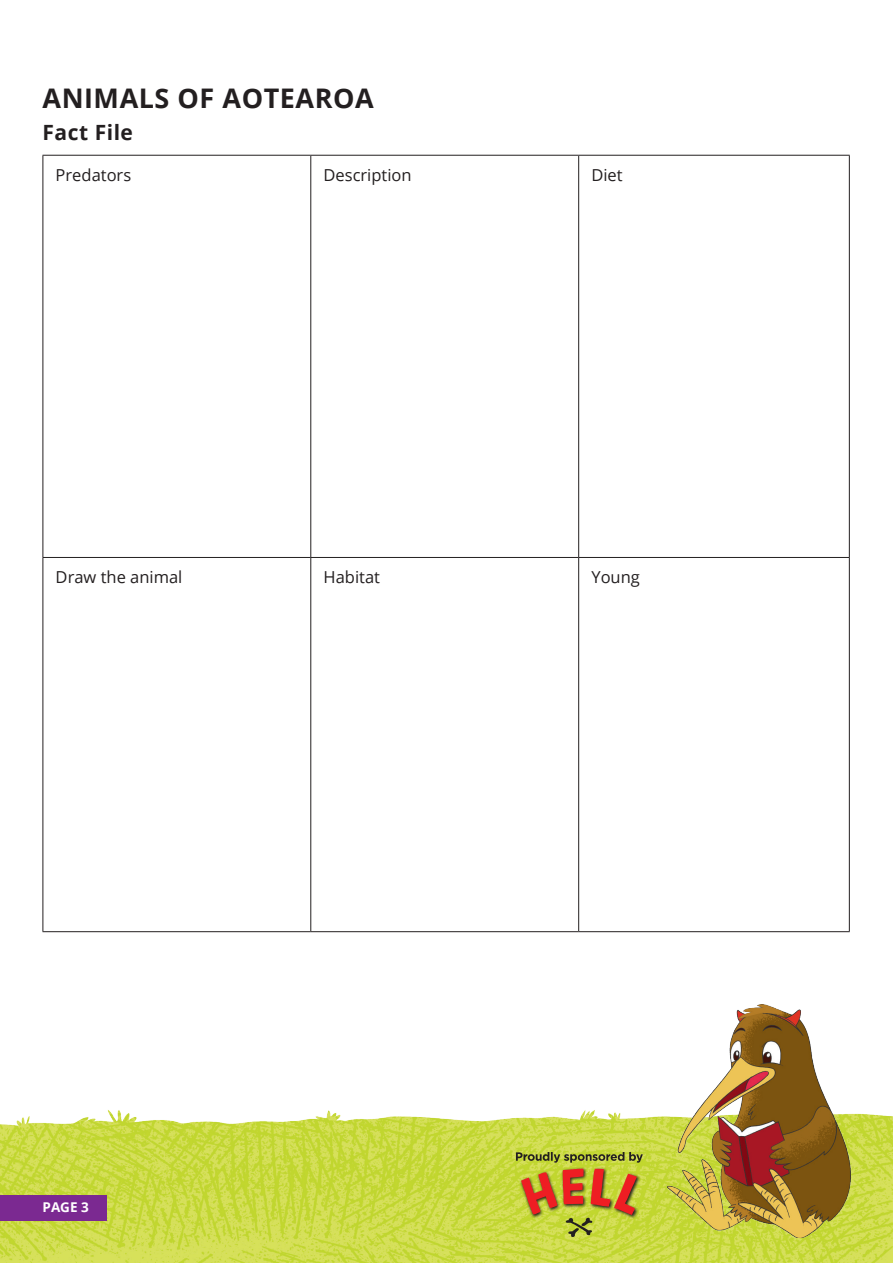
<style>
.page{position:relative;width:893px;height:1263px;background:#fff}
.page>*{position:absolute;margin:0;border:0;box-sizing:border-box;transform-origin:0 0}
.Heading{font:700 27px "Open Sans";letter-spacing:.02em;color:#231f20}
.Subber{font:700 21px "Open Sans";letter-spacing:.025em;color:#231f20}
.text{font:16.5px "Open Sans";color:#231f20}
.t1{font:700 13.5px "Open Sans";color:#fff}
</style>
<div class="page">
<img style="left:0;top:1110px;width:893px;height:153px">
<svg style="left:519px;top:1167px;width:122px;height:52px"></svg>
<svg style="left:521px;top:1169px;width:116px;height:68px"></svg>
<svg style="left:516px;top:1152px;width:127px;height:11px"></svg>
<img style="left:667px;top:1005px;width:183px;height:232px">
<div style="left:0;top:1194px;width:107px;height:26px;background:#7b2991"></div>
<hr style="left:43px;top:155px;width:268px;height:1px;background:#231f20">
<hr style="left:43px;top:156px;width:1px;height:401px;background:#231f20">
<hr style="left:311px;top:155px;width:268px;height:1px;background:#231f20">
<hr style="left:310px;top:156px;width:1px;height:401px;background:#231f20">
<hr style="left:579px;top:155px;width:271px;height:1px;background:#231f20">
<hr style="left:578px;top:156px;width:1px;height:401px;background:#231f20">
<hr style="left:849px;top:156px;width:1px;height:401px;background:#231f20">
<hr style="left:43px;top:557px;width:268px;height:1px;background:#231f20">
<hr style="left:43px;top:558px;width:1px;height:373px;background:#231f20">
<hr style="left:311px;top:557px;width:268px;height:1px;background:#231f20">
<hr style="left:310px;top:558px;width:1px;height:373px;background:#231f20">
<hr style="left:579px;top:557px;width:271px;height:1px;background:#231f20">
<hr style="left:578px;top:558px;width:1px;height:373px;background:#231f20">
<hr style="left:849px;top:558px;width:1px;height:373px;background:#231f20">
<hr style="left:43px;top:931px;width:268px;height:1px;background:#231f20">
<hr style="left:311px;top:931px;width:268px;height:1px;background:#231f20">
<hr style="left:579px;top:931px;width:271px;height:1px;background:#231f20">
<p class="Heading" style="left:43px;top:79px;width:333px">ANIMALS OF AOTEAROA</p>
<p class="Subber" style="left:43px;top:118px;width:92px">Fact File</p>
<p class="text" style="left:56px;top:163px;width:77px">Predators</p>
<p class="text" style="left:324px;top:163px;width:90px">Description</p>
<p class="text" style="left:591px;top:163px;width:33px">Diet</p>
<p class="text" style="left:56px;top:565px;width:128px">Draw the animal</p>
<p class="text" style="left:324px;top:565px;width:58px">Habitat</p>
<p class="text" style="left:591px;top:565px;width:50px">Young</p>
<p class="t1" style="left:43px;top:1197px;width:48px">PAGE 3</p>
</div>
